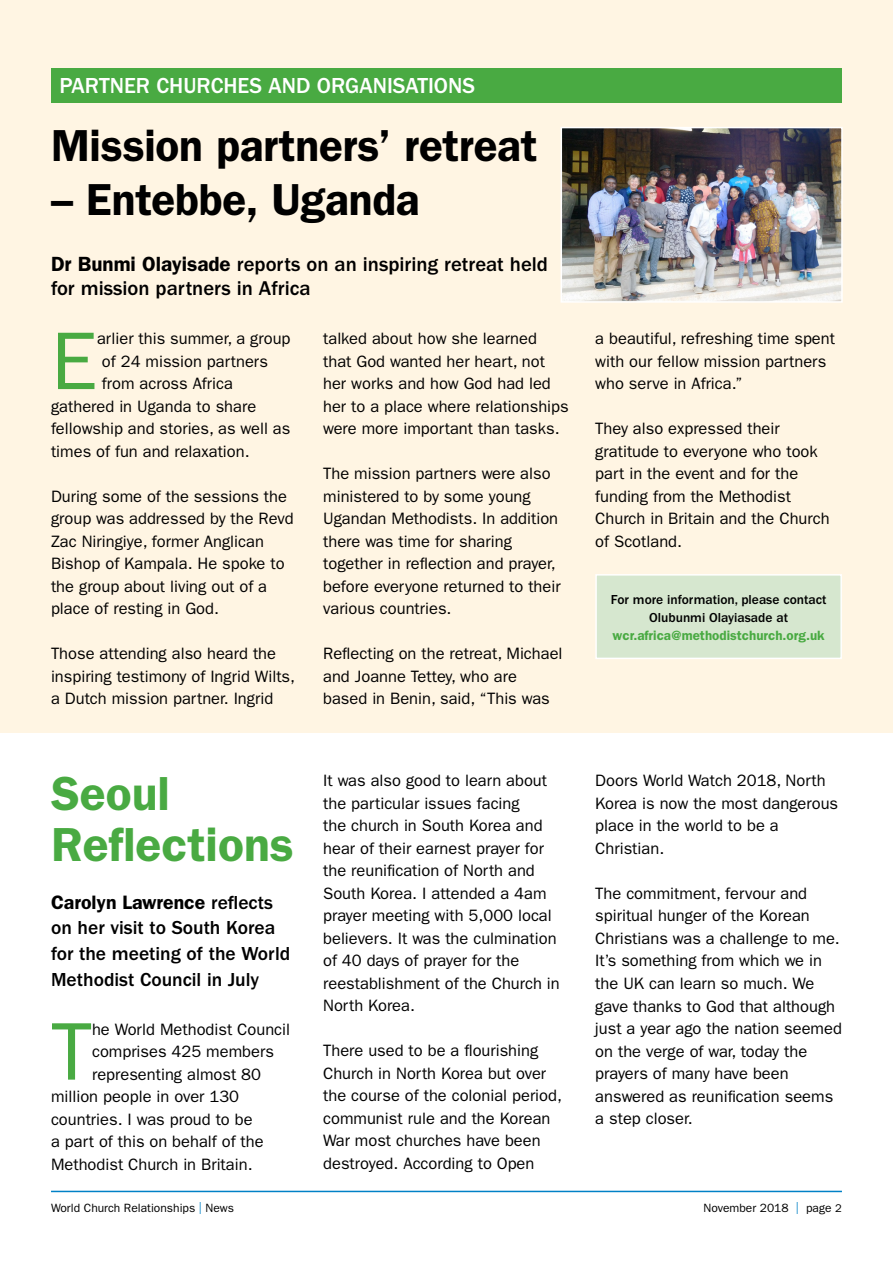
<style>
.page{position:relative;width:893px;height:1263px;background:#fff}
.page>*{position:absolute;margin:0;border:0;box-sizing:border-box;transform-origin:0 0}
.t1{font:82.05px "Franklin Gothic";color:#49aa42}
.t2{font:600 48px/51px "Franklin Gothic";color:#49aa42}
.t3{font:600 45px "Franklin Gothic";letter-spacing:-.005em;color:#000}
.t4{font:500 22.5px "Franklin Gothic";color:#fff}
.t5{font:500 20.7px/24.8px "Franklin Gothic";color:#000}
.t6{font:500 19.5px/25.5px "Franklin Gothic";color:#000}
.t7{font:16.5px/22.5px "Franklin Gothic";color:#000}
.t8{font:500 13.5px/18px "Franklin Gothic";color:#000;text-align:center}
.t9{font:600 13.5px "Franklin Gothic";color:#49aa42}
.t10{font:12px "Franklin Gothic";color:#000}
.s1{font-weight:600}
.s2{color:#0081c6}
.s3{font-size:11.25px}
</style>
<div class="page">
<div style="left:0;top:0;width:893px;height:732px;background:#fff5e3"></div>
<hr style="left:51px;top:1191px;width:791px;height:1px;background:#0081c6">
<div style="left:51px;top:68px;width:791px;height:34px;background:#49aa42"></div>
<img style="left:564px;top:130px;width:276px;height:170px">
<div style="left:561px;top:127px;width:282px;height:176px;border:2px solid #fff"></div>
<div style="left:596px;top:575px;width:245px;height:83px;background:#d6e7cf"></div>
<div style="left:595px;top:574px;width:247px;height:85px;border:2px solid #fff"></div>
<h3 class="t4" style="left:60px;top:73px;width:417px">PARTNER CHURCHES AND ORGANISATIONS</h3>
<h3 class="t3" style="left:51px;top:119px;width:488px">Mission partners’ retreat</h3>
<h3 class="t3" style="left:51px;top:173px;width:370px">– Entebbe, Uganda</h3>
<p class="t5" style="left:51px;top:252px;width:498px"><span class="s1">Dr Bunmi Olayisade</span> reports on an inspiring retreat held for mission partners in Africa</p>
<h1 class="t1" style="left:51px;top:314px;width:47px">E</h1>
<p class="t7" style="left:97px;top:327px;width:195px">arlier this summer, a group</p>
<p class="t7" style="left:102px;top:350px;width:168px">of 24 mission partners</p>
<p class="t7" style="left:102px;top:372px;width:133px">from across Africa</p>
<p class="t7" style="left:51px;top:395px;width:207px">gathered in Uganda to share</p>
<p class="t7" style="left:51px;top:417px;width:241px">fellowship and stories, as well as</p>
<p class="t7" style="left:51px;top:440px;width:200px">times of fun and relaxation.</p>
<p class="t7" style="left:51px;top:485px;width:244px">During some of the sessions the group was addressed by the Revd<br>Zac Niringiye, former Anglican<br>Bishop of Kampala. He spoke to the group about living out of a place of resting in God.</p>
<p class="t7" style="left:51px;top:642px;width:246px">Those attending also heard the inspiring testimony of Ingrid Wilts, a Dutch mission partner. Ingrid</p>
<p class="t7" style="left:323px;top:327px;width:247px">talked about how she learned that God wanted her heart, not her works and how God had led her to a place where relationships were more important than tasks.</p>
<p class="t7" style="left:323px;top:462px;width:239px">The mission partners were also ministered to by some young<br>Ugandan Methodists. In addition there was time for sharing together in reflection and prayer, before everyone returned to their various countries.</p>
<p class="t7" style="left:323px;top:642px;width:241px">Reflecting on the retreat, Michael and Joanne Tettey, who are based in Benin, said, “This was</p>
<p class="t7" style="left:595px;top:327px;width:241px">a beautiful, refreshing time spent with our fellow mission partners who serve in Africa.”</p>
<p class="t7" style="left:595px;top:417px;width:236px">They also expressed their gratitude to everyone who took part in the event and for the funding from the Methodist<br>Church in Britain and the Church of Scotland.</p>
<p class="t8" style="left:611px;top:590px;width:217px">For more information, please contact<br>Olubunmi Olayiasade at</p>
<p class="t9" style="left:613px;top:627px;width:214px">wcr.africa@methodistchurch.org.uk</p>
<h2 class="t2" style="left:51px;top:768px;width:244px">Seoul<br>Reflections</h2>
<p class="t6" style="left:51px;top:890px;width:241px"><span class="s1">Carolyn Lawrence</span> reflects on her visit to South Korea for the meeting of the World<br>Methodist Council in July</p>
<h1 class="t1" style="left:51px;top:1005px;width:43px">T</h1>
<p class="t7" style="left:92px;top:1018px;width:199px">he World Methodist Council</p>
<p class="t7" style="left:92px;top:1040px;width:184px">comprises 425 members</p>
<p class="t7" style="left:92px;top:1063px;width:170px">representing almost 80</p>
<p class="t7" style="left:51px;top:1085px;width:190px">million people in over 130</p>
<p class="t7" style="left:51px;top:1108px;width:203px">countries. I was proud to be</p>
<p class="t7" style="left:51px;top:1130px;width:214px">a part of this on behalf of the</p>
<p class="t7" style="left:51px;top:1153px;width:203px">Methodist Church in Britain.</p>
<p class="t7" style="left:323px;top:770px;width:238px">It was also good to learn about the particular issues facing<br>the church in South Korea and hear of their earnest prayer for the reunification of North and<br>South Korea. I attended a 4am prayer meeting with 5,000 local believers. It was the culmination of 40 days of prayer for the reestablishment of the Church in<br>North Korea.</p>
<p class="t7" style="left:323px;top:1040px;width:240px">There used to be a flourishing<br>Church in North Korea but over the course of the colonial period, communist rule and the Korean<br>War most churches have been destroyed. According to Open</p>
<p class="t7" style="left:595px;top:770px;width:244px">Doors World Watch 2018, North<br>Korea is now the most dangerous place in the world to be a<br>Christian.</p>
<p class="t7" style="left:595px;top:882px;width:248px">The commitment, fervour and spiritual hunger of the Korean<br>Christians was a challenge to me.<br>It’s something from which we in the UK can learn so much. We gave thanks to God that although just a year ago the nation seemed on the verge of war, today the prayers of many have been answered as reunification seems a step closer.</p>
<p class="t10" style="left:51px;top:1201px;width:184px">World Church Relationships <span class="s2">|</span> News</p>
<p class="t10" style="left:704px;top:1201px;width:140px">November 2018 <span class="s2">|</span> page <span class="s3">2</span></p>
</div>
